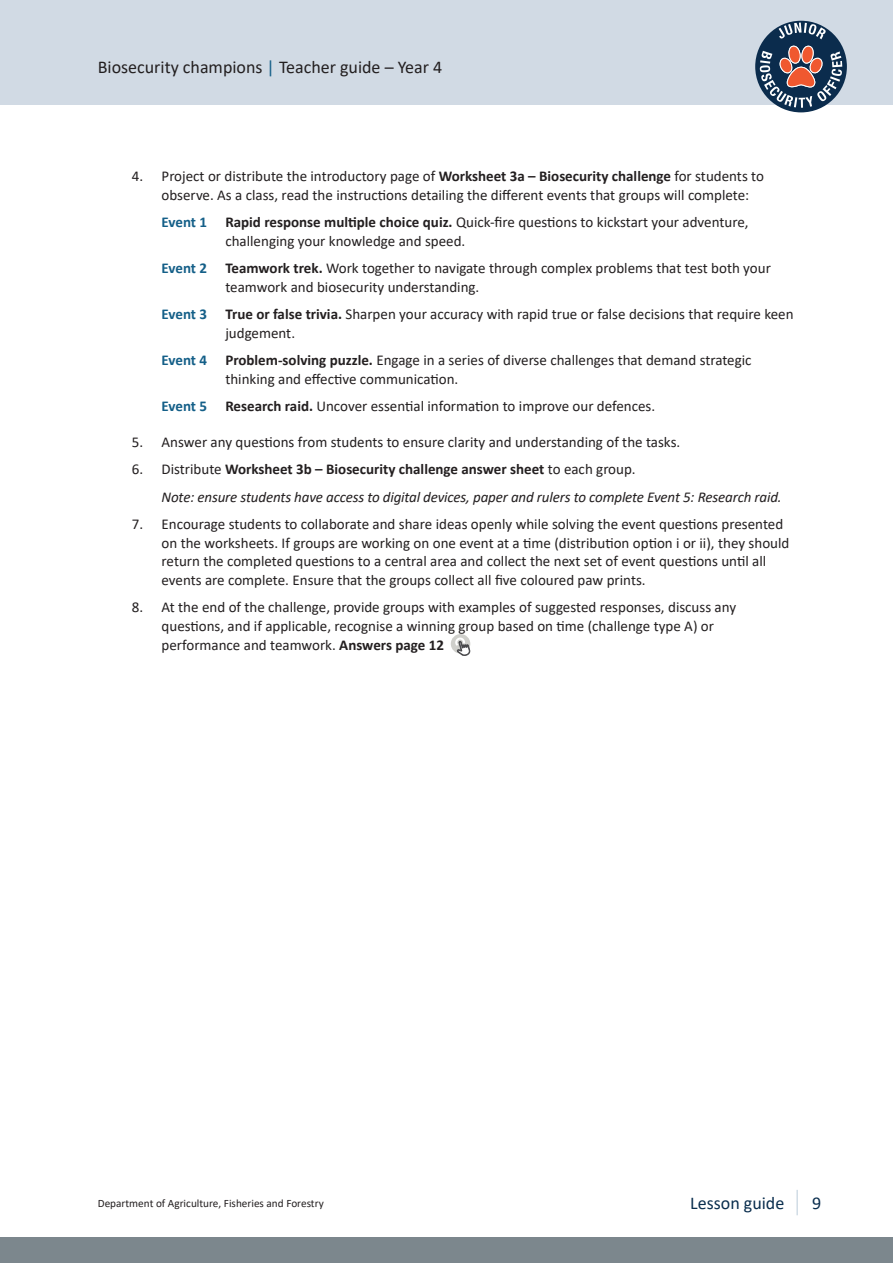
<style>
.page{position:relative;width:893px;height:1263px;background:#fff}
.page>*{position:absolute;margin:0;border:0;box-sizing:border-box;transform-origin:0 0}
.t1{font:18px "Calibri";color:#231f20}
.t2{font:18px "Calibri";color:#0a2e4e}
.Body_copy{font:15px/18.8px "Calibri";color:#231f20}
.Body_copy-2{font:italic 15px "Calibri";letter-spacing:-.01em;color:#231f20}
.t3{font:700 15px "Calibri";color:#231f20}
.t4{font:11.25px "Calibri";color:#231f20}
.s1{color:#145f88}
.s2{font-weight:700}
.s3{font-weight:700;color:#145f88}
.s4{font-weight:400}
</style>
<div class="page">
<div style="left:0;top:0;width:893px;height:104px;background:#d1dae4"></div>
<div style="left:755px;top:21px;width:92px;height:91px;background:#0b2c4d;border-radius:50%"></div>
<svg style="left:779px;top:23px;width:47px;height:16px"></svg>
<svg style="left:760px;top:45px;width:82px;height:63px"></svg>
<div style="left:0;top:1237px;width:893px;height:26px;background:#7c878d"></div>
<hr style="left:796px;top:1190px;width:2px;height:25px;background:#d1dde6">
<div style="left:451px;top:634px;width:19px;height:19px;background:#cfcfcb;border-radius:50%"></div>
<svg style="left:455px;top:637px;width:16px;height:19px"></svg>
<p class="t1" style="left:98px;top:55px;width:346px">Biosecurity champions <span class="s1">|</span> Teacher guide – Year 4</p>
<p class="Body_copy" style="left:162px;top:167px;width:604px;text-indent:-30px">4. Project or distribute the introductory page of <span class="s2">Worksheet 3a – Biosecurity challenge</span> for students to observe. As a class, read the instructions detailing the different events that groups will complete:</p>
<p class="Body_copy" style="left:225px;top:213px;width:525px;text-indent:-64px"><span class="s3">Event 1</span> <span class="s2">Rapid response multiple choice quiz.</span> Quick-fire questions to kickstart your adventure, challenging your knowledge and speed.</p>
<p class="Body_copy" style="left:225px;top:259px;width:547px;text-indent:-64px"><span class="s3">Event 2</span> <span class="s2">Teamwork trek.</span> Work together to navigate through complex problems that test both your teamwork and biosecurity understanding.</p>
<p class="Body_copy" style="left:225px;top:305px;width:570px;text-indent:-64px"><span class="s3">Event 3</span> <span class="s2">True or false trivia.</span> Sharpen your accuracy with rapid true or false decisions that require keen judgement.</p>
<p class="Body_copy" style="left:225px;top:351px;width:528px;text-indent:-64px"><span class="s3">Event 4</span> <span class="s2">Problem-solving puzzle.</span> Engage in a series of diverse challenges that demand strategic thinking and effective communication.</p>
<p class="Body_copy" style="left:162px;top:397px;width:495px"><span class="s3">Event 5</span> <span class="s2">Research raid.</span> Uncover essential information to improve our defences.</p>
<p class="Body_copy" style="left:132px;top:432px;width:550px">5. Answer any questions from students to ensure clarity and understanding of the tasks.</p>
<p class="t3" style="left:132px;top:459px;width:505px"><span class="s4">6. Distribute</span> Worksheet 3b – Biosecurity challenge answer sheet <span class="s4">to each group.</span></p>
<p class="Body_copy-2" style="left:162px;top:486px;width:622px">Note: ensure students have access to digital devices, paper and rulers to complete Event 5: Research raid.</p>
<p class="Body_copy" style="left:162px;top:514px;width:629px;text-indent:-30px">7. Encourage students to collaborate and share ideas openly while solving the event questions presented on the worksheets. If groups are working on one event at a time (distribution option i or ii), they should return the completed questions to a central area and collect the next set of event questions until all events are complete. Ensure that the groups collect all five coloured paw prints.</p>
<p class="Body_copy" style="left:162px;top:598px;width:576px;text-indent:-30px">8. At the end of the challenge, provide groups with examples of suggested responses, discuss any questions, and if applicable, recognise a winning group based on time (challenge type A) or performance and teamwork. <span class="s2">Answers page 12</span></p>
<p class="t2" style="left:690px;top:1191px;width:96px">Lesson guide</p>
<p class="t4" style="left:98px;top:1195px;width:227px">Department of Agriculture, Fisheries and Forestry</p>
<p class="t2" style="left:812px;top:1191px;width:11px">9</p>
</div>
